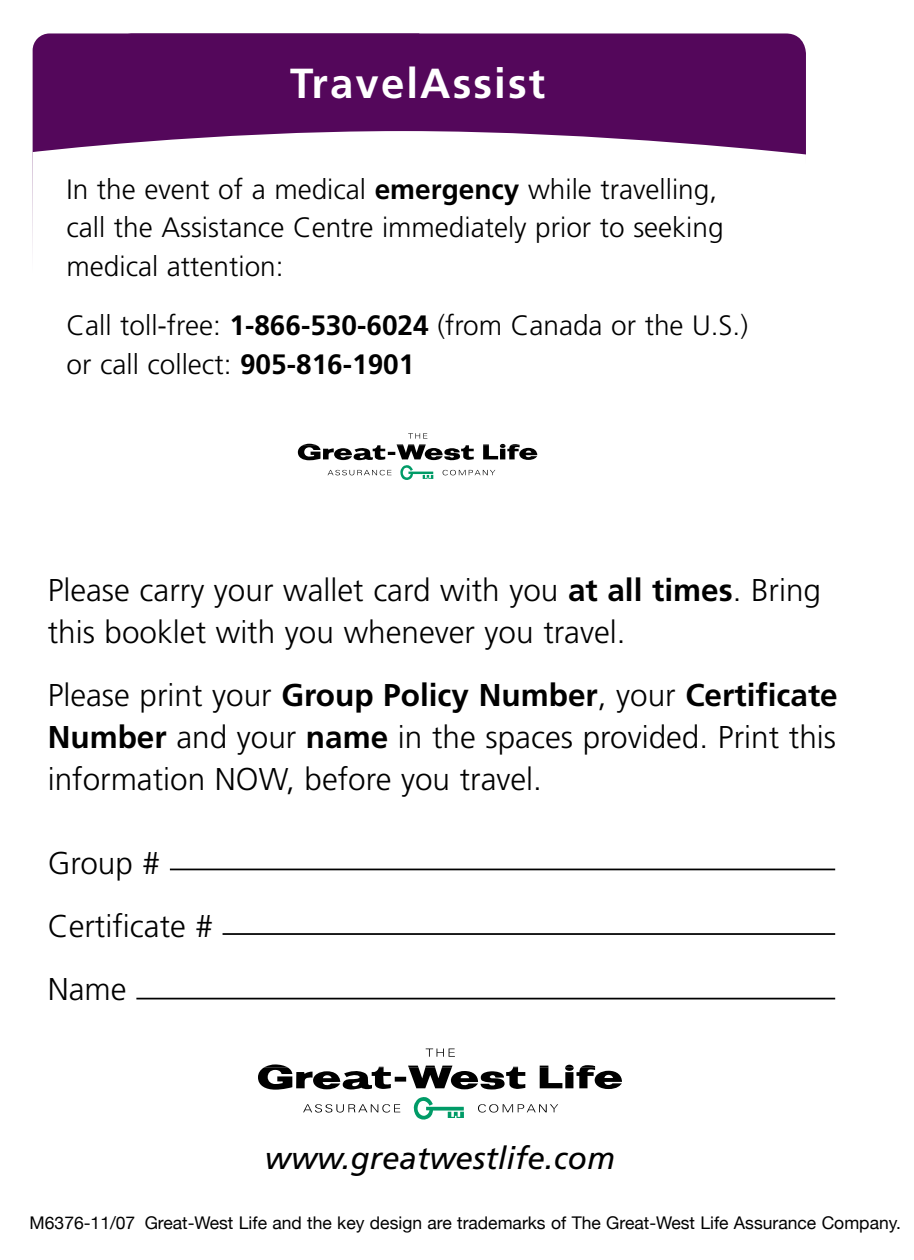
<style>
.page{position:relative;width:914px;height:1260px;background:#fff}
.page>*{position:absolute;margin:0;border:0;box-sizing:border-box;transform-origin:0 0}
.t1{font:700 42px "Frutiger";letter-spacing:.05em;color:#fff}
.t2{font:300 31.5px/42px "Frutiger";color:#000}
.t3{font:italic 31.5px "Frutiger";color:#000}
.t4{font:300 28px/38.5px "Frutiger";color:#000}
.t5{font:17.5px "Helvetica Neue";color:#000}
.s1{font-weight:700}
</style>
<div class="page">
<div style="left:112px;top:33px;width:694px;height:300px;background:#54075b;border-radius:20px"></div>
<svg style="left:33px;top:33px;width:386px;height:98px"></svg>
<div style="left:32px;top:131px;width:774px;height:202px;background:#fff"></div>
<svg style="left:425px;top:1049px;width:30px;height:8px"></svg>
<svg style="left:303px;top:1097px;width:255px;height:23px"></svg>
<svg style="left:258px;top:1064px;width:364px;height:26px"></svg>
<hr style="left:170px;top:869px;width:665px;height:1px;background:#000">
<hr style="left:222px;top:933px;width:613px;height:2px;background:#000">
<hr style="left:136px;top:998px;width:699px;height:1px;background:#000">
<svg style="left:298px;top:433px;width:239px;height:47px"></svg>
<h1 class="t1" style="left:290px;top:59px;width:256px">TravelAssist</h1>
<p class="t4" style="left:66px;top:170px;width:658px">In the event of a medical <span class="s1">emergency</span> while travelling, call the Assistance Centre immediately prior to seeking medical attention:</p>
<p class="t4" style="left:66px;top:306px;width:683px">Call toll-free: <span class="s1">1-866-530-6024</span> (from Canada or the U.S.) or call collect: <span class="s1">905-816-1901</span></p>
<p class="t2" style="left:48px;top:569px;width:775px">Please carry your wallet card with you <span class="s1">at all times</span>. Bring this booklet with you whenever you travel.</p>
<p class="t2" style="left:48px;top:674px;width:791px;text-align:justify">Please print your <span class="s1">Group Policy Number</span>, your <span class="s1">Certificate Number</span> and your <span class="s1">name</span> in the spaces provided. Print this information NOW, before you travel.</p>
<p class="t2" style="left:48px;top:831px;width:167px;line-height:63px">Group #<br>Certificate #<br>Name</p>
<p class="t3" style="left:265px;top:1140px;width:352px">www.greatwestlife.com</p>
<p class="t5" style="left:30px;top:1212px;width:873px">M6376-11/07 Great-West Life and the key design are trademarks of The Great-West Life Assurance Company.</p>
</div>
